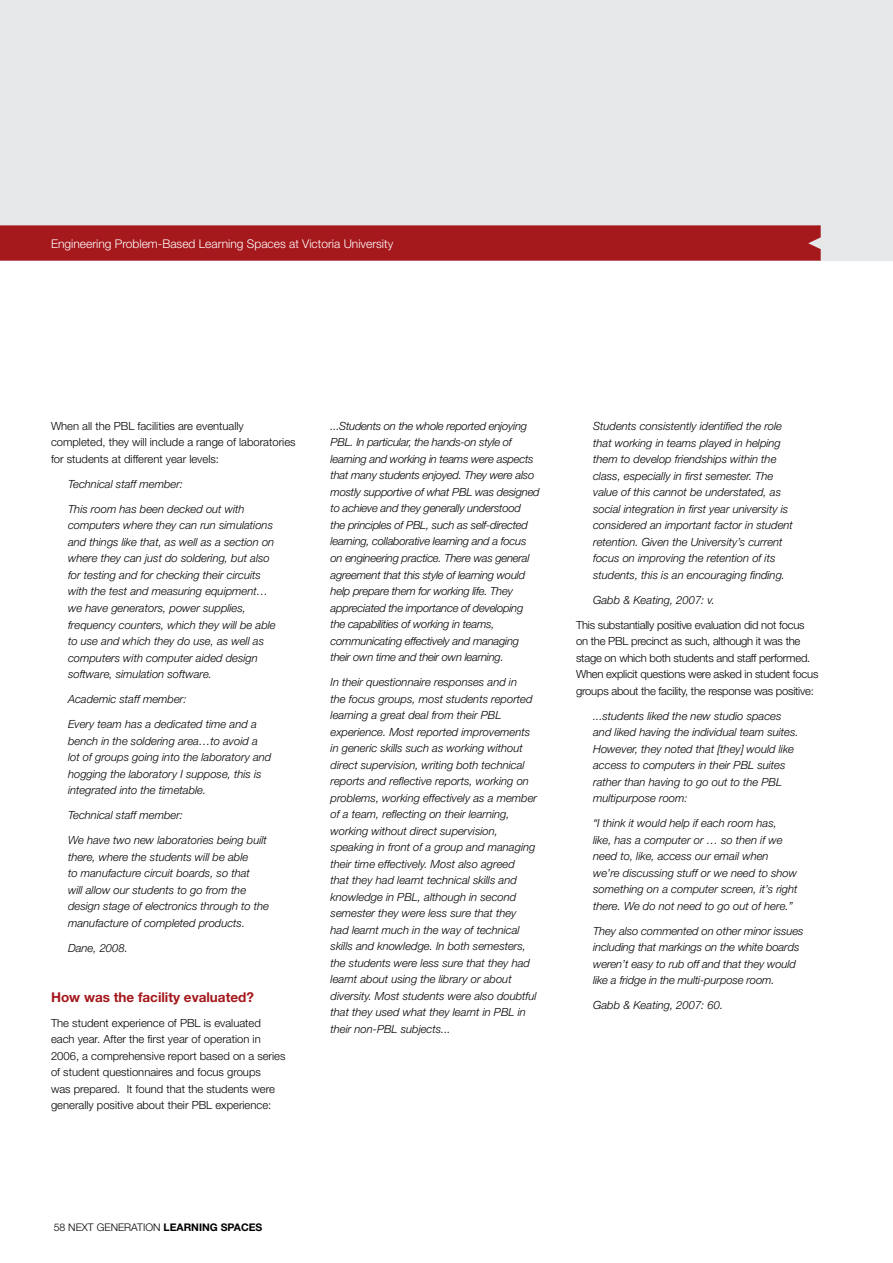
<style>
.page{position:relative;width:893px;height:1263px;background:#fff}
.page>*{position:absolute;margin:0;border:0;box-sizing:border-box;transform-origin:0 0}
.t1{font:700 13.5px "Helvetica Neue";color:#a5181c}
.t2{font:300 12px "Helvetica Neue";color:#fff}
.t3{font:italic 300 11.25px/16.5px "Helvetica Neue";color:#000}
.t4{font:italic 300 11.25px/16.5px "Helvetica Neue";letter-spacing:-.02em;color:#000}
.t5{font:300 11.25px/16.5px "Helvetica Neue";color:#000}
.t6{font:300 11.25px/16.5px "Helvetica Neue";letter-spacing:-.02em;color:#000}
.t7{font:300 10.5px "Helvetica Neue";color:#000}
.s1{font-weight:700}
</style>
<div class="page">
<div style="left:0;top:0;width:893px;height:261px;background:#e6e7e8"></div>
<div style="left:0;top:225px;width:821px;height:36px;background:#a5181c"></div>
<p class="t2" style="left:51px;top:236px;width:344px">Engineering Problem-Based Learning Spaces at Victoria University</p>
<p class="t5" style="left:51px;top:417px;width:246px">When all the PBL facilities are eventually completed, they will include a range of laboratories for students at different year levels:</p>
<p class="t3" style="left:68px;top:475px;width:117px">Technical staff member:</p>
<p class="t3" style="left:68px;top:501px;width:209px">This room has been decked out with computers where they can run simulations and things like that, as well as a section on where they can just do soldering, but also for testing and for checking their circuits with the test and measuring equipment… we have generators, power supplies, frequency counters, which they will be able to use and which they do use, as well as computers with computer aided design software, simulation software.</p>
<p class="t3" style="left:68px;top:691px;width:120px">Academic staff member:</p>
<p class="t3" style="left:68px;top:716px;width:205px">Every team has a dedicated time and a bench in the soldering area…to avoid a lot of groups going into the laboratory and hogging the laboratory I suppose, this is integrated into the timetable.</p>
<p class="t3" style="left:68px;top:807px;width:117px">Technical staff member:</p>
<p class="t3" style="left:68px;top:832px;width:203px">We have two new laboratories being built there, where the students will be able<br>to manufacture circuit boards, so that<br>will allow our students to go from the design stage of electronics through to the manufacture of completed products.</p>
<p class="t3" style="left:68px;top:939px;width:61px">Dane, 2008.</p>
<p class="t1" style="left:51px;top:988px;width:204px">How was the facility evaluated?</p>
<p class="t5" style="left:51px;top:1014px;width:236px">The student experience of PBL is evaluated each year. After the first year of operation in 2006, a comprehensive report based on a series of student questionnaires and focus groups<br>was prepared. It found that the students were generally positive about their PBL experience:</p>
<p class="t4" style="left:331px;top:417px;width:211px">...Students on the whole reported enjoying PBL. In particular, the hands-on style of learning and working in teams were aspects that many students enjoyed. They were also mostly supportive of what PBL was designed to achieve and they generally understood<br>the principles of PBL, such as self-directed learning, collaborative learning and a focus on engineering practice. There was general agreement that this style of learning would help prepare them for working life. They appreciated the importance of developing the capabilities of working in teams, communicating effectively and managing their own time and their own learning.</p>
<p class="t3" style="left:331px;top:674px;width:208px">In their questionnaire responses and in<br>the focus groups, most students reported learning a great deal from their PBL experience. Most reported improvements in generic skills such as working without direct supervision, writing both technical reports and reflective reports, working on problems, working effectively as a member of a team, reflecting on their learning, working without direct supervision, speaking in front of a group and managing their time effectively. Most also agreed<br>that they had learnt technical skills and knowledge in PBL, although in second semester they were less sure that they had learnt much in the way of technical skills and knowledge. In both semesters, the students were less sure that they had learnt about using the library or about diversity. Most students were also doubtful that they used what they learnt in PBL in their non-PBL subjects...</p>
<p class="t3" style="left:593px;top:418px;width:201px">Students consistently identified the role that working in teams played in helping them to develop friendships within the class, especially in first semester. The value of this cannot be understated, as social integration in first year university is considered an important factor in student retention. Given the University’s current focus on improving the retention of its students, this is an encouraging finding.</p>
<p class="t3" style="left:593px;top:591px;width:123px">Gabb &amp; Keating, 2007: v.</p>
<p class="t6" style="left:576px;top:616px;width:244px">This substantially positive evaluation did not focus on the PBL precinct as such, although it was the stage on which both students and staff performed.<br>When explicit questions were asked in student focus groups about the facility, the response was positive:</p>
<p class="t3" style="left:593px;top:707px;width:207px">...students liked the new studio spaces and liked having the individual team suites.<br>However, they noted that [they] would like access to computers in their PBL suites rather than having to go out to the PBL multipurpose room:</p>
<p class="t3" style="left:593px;top:815px;width:206px">“I think it would help if each room has, like, has a computer or … so then if we need to, like, access our email when we’re discussing stuff or we need to show something on a computer screen, it’s right there. We do not need to go out of here.”</p>
<p class="t3" style="left:593px;top:922px;width:212px">They also commented on other minor issues including that markings on the white boards weren’t easy to rub off and that they would like a fridge in the multi-purpose room.</p>
<p class="t3" style="left:593px;top:997px;width:132px">Gabb &amp; Keating, 2007: 60.</p>
<p class="t7" style="left:54px;top:1221px;width:210px">58 NEXT GENERATION <span class="s1">LEARNING SPACES</span></p>
</div>
